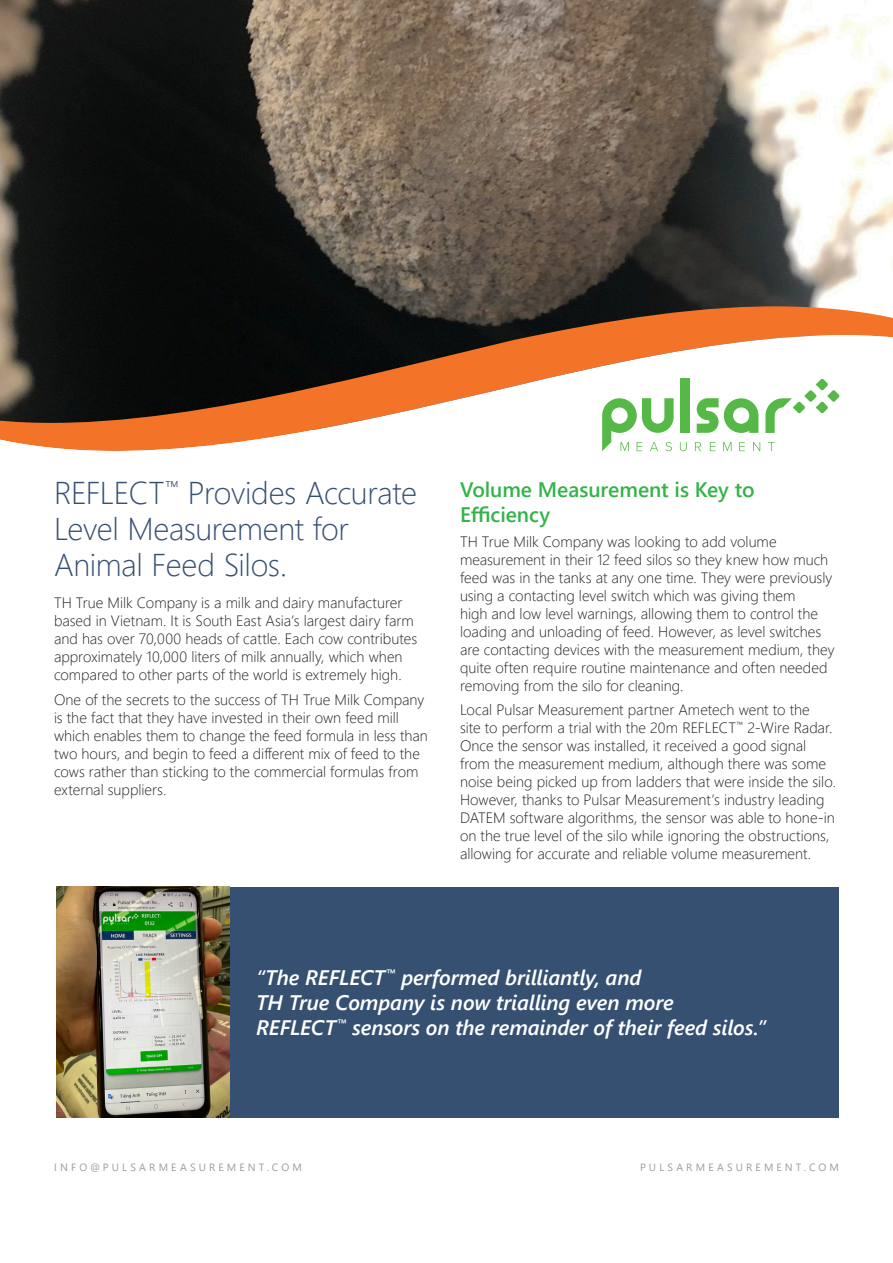
<style>
.page{position:relative;width:893px;height:1263px;background:#fff}
.page>*{position:absolute;margin:0;border:0;box-sizing:border-box;transform-origin:0 0}
.Feature{font:300 31.5px/36px "Segoe UI";letter-spacing:-.015em;color:#365072}
.Case_Study_Quote{font:italic 600 21px/25.2px "Segoe UI";letter-spacing:-.005em;color:#fff}
.Body{font:600 21px/25.2px "Segoe UI";letter-spacing:-.005em;color:#33b34a}
.Body-2{font:300 15px/18px "Segoe UI";color:#231f20}
.t1{font:10.5px "Segoe UI";letter-spacing:.3em;color:#9c9ca0}
</style>
<div class="page">
<div style="left:229px;top:887px;width:610px;height:230px;background:#365072"></div>
<img style="left:0;top:0;width:893px;height:306px">
<img style="left:56px;top:887px;width:173px;height:230px">
<svg style="left:0;top:306px;width:893px;height:145px"></svg>
<div style="left:680px;top:379px;width:10px;height:54px;background:#56b947"></div>
<svg style="left:697px;top:398px;width:61px;height:35px"></svg>
<svg style="left:765px;top:379px;width:74px;height:54px"></svg>
<svg style="left:602px;top:398px;width:72px;height:53px"></svg>
<svg style="left:680px;top:442px;width:7px;height:9px"></svg>
<svg style="left:695px;top:442px;width:6px;height:9px"></svg>
<svg style="left:710px;top:442px;width:5px;height:9px"></svg>
<svg style="left:723px;top:442px;width:8px;height:9px"></svg>
<svg style="left:739px;top:442px;width:6px;height:9px"></svg>
<svg style="left:753px;top:442px;width:7px;height:9px"></svg>
<svg style="left:768px;top:442px;width:7px;height:9px"></svg>
<p class="Feature" style="left:54px;top:472px;width:365px">REFLECT<sup>™</sup> Provides Accurate<br>Level Measurement for<br>Animal Feed Silos.</p>
<p class="Body-2" style="left:54px;top:592px;width:365px">TH True Milk Company is a milk and dairy manufacturer based in Vietnam. It is South East Asia’s largest dairy farm and has over 70,000 heads of cattle. Each cow contributes approximately 10,000 liters of milk annually, which when compared to other parts of the world is extremely high.</p>
<p class="Body-2" style="left:54px;top:689px;width:375px">One of the secrets to the success of TH True Milk Company is the fact that they have invested in their own feed mill which enables them to change the feed formula in less than two hours, and begin to feed a different mix of feed to the cows rather than sticking to the commercial formulas from external suppliers.</p>
<p class="Body" style="left:460px;top:475px;width:296px">Volume Measurement is Key to<br>Efficiency</p>
<p class="Body-2" style="left:460px;top:531px;width:376px">TH True Milk Company was looking to add volume measurement in their 12 feed silos so they knew how much feed was in the tanks at any one time. They were previously using a contacting level switch which was giving them<br>high and low level warnings, allowing them to control the loading and unloading of feed. However, as level switches are contacting devices with the measurement medium, they quite often require routine maintenance and often needed removing from the silo for cleaning.</p>
<p class="Body-2" style="left:460px;top:700px;width:378px">Local Pulsar Measurement partner Ametech went to the<br>site to perform a trial with the 20m REFLECT<sup>™</sup> 2-Wire Radar.<br>Once the sensor was installed, it received a good signal from the measurement medium, although there was some noise being picked up from ladders that were inside the silo.<br>However, thanks to Pulsar Measurement’s industry leading DATEM software algorithms, the sensor was able to hone-in on the true level of the silo while ignoring the obstructions, allowing for accurate and reliable volume measurement.</p>
<p class="Case_Study_Quote" style="left:256px;top:961px;width:512px">“The REFLECT<sup>™</sup> performed brilliantly, and<br>TH True Company is now trialling even more<br>REFLECT<sup>™</sup> sensors on the remainder of their feed silos.”</p>
<p class="t1" style="left:54px;top:1157px;width:249px">INFO@PULSARMEASUREMENT.COM</p>
<p class="t1" style="left:640px;top:1157px;width:200px">PULSARMEASUREMENT.COM</p>
</div>
